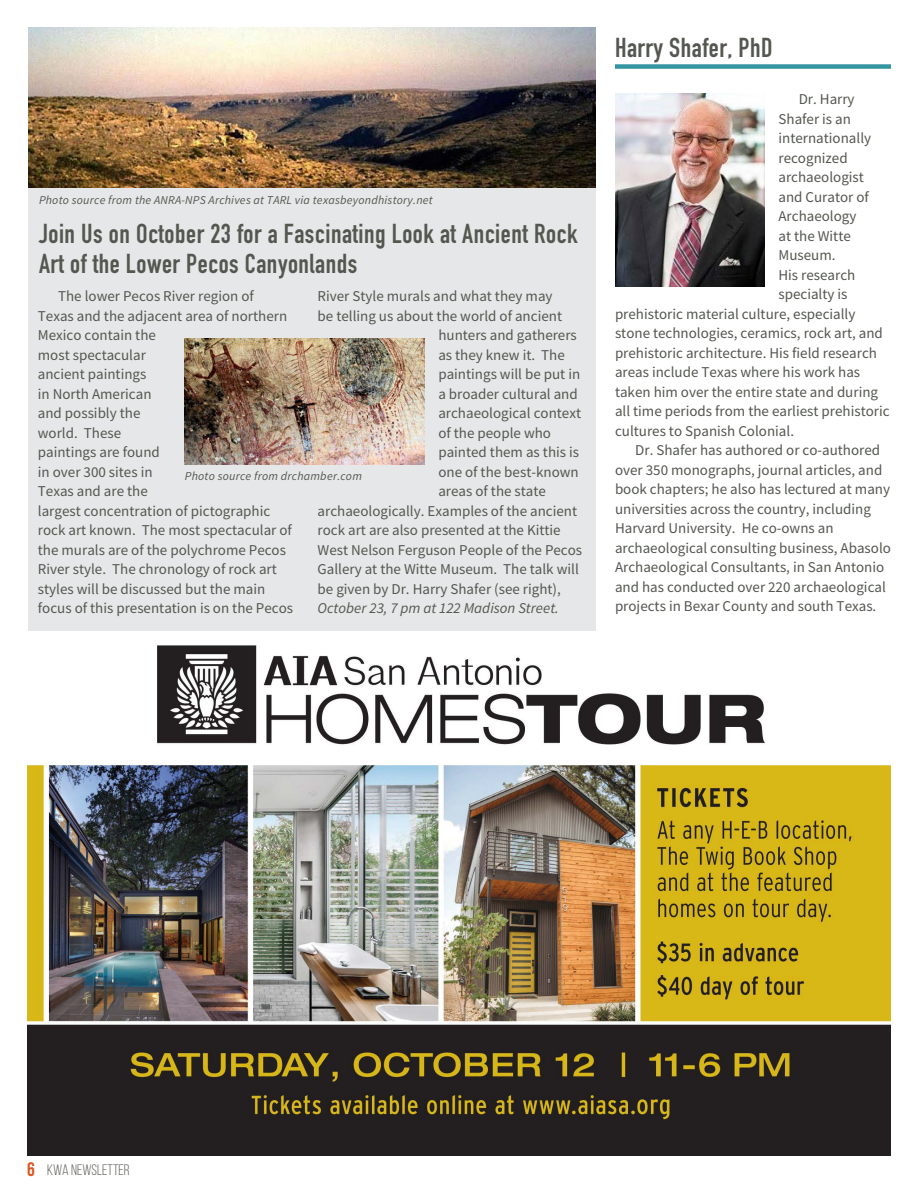
<style>
.page{position:relative;width:918px;height:1188px;background:#fff}
.page>*{position:absolute;margin:0;border:0;box-sizing:border-box;transform-origin:0 0}
.t1{font:700 27px/30px "DIN Condensed";letter-spacing:.02em;color:#545750}
.t2{font:15.15px "Bebas Neue";color:#60645d}
.t3{font:15px/19.5px "Source Sans Pro";color:#545750}
.t4{font:italic 15px "Source Sans Pro";color:#545750}
.t5{font:italic 12px "Source Sans Pro";letter-spacing:.02em;color:#545750}
.s1{font-weight:700;font-size:19.5px;color:#d85820}
</style>
<div class="page">
<div style="left:615px;top:64px;width:276px;height:5px;background:#3495a0"></div>
<img style="left:27px;top:645px;width:864px;height:510px">
<img style="left:615px;top:94px;width:150px;height:192px">
<div style="left:28px;top:27px;width:568px;height:604px;background:#e6e7e8"></div>
<img style="left:28px;top:27px;width:567px;height:161px">
<img style="left:185px;top:338px;width:240px;height:127px">
<p class="t5" style="left:39px;top:192px;width:395px">Photo source from the ANRA-NPS Archives at TARL via texasbeyondhistory.net</p>
<h1 class="t1" style="left:39px;top:218px;width:540px">Join Us on October 23 for a Fascinating Look at Ancient Rock<br>Art of the Lower Pecos Canyonlands</h1>
<p class="t3" style="left:38px;top:286px;width:257px;text-indent:20px">The lower Pecos River region of<br>Texas and the adjacent area of northern<br>Mexico contain the<br>most spectacular<br>ancient paintings<br>in North American<br>and possibly the<br>world. These<br>paintings are found<br>in over 300 sites in<br>Texas and are the<br>largest concentration of pictographic rock art known. The most spectacular of the murals are of the polychrome Pecos<br>River style. The chronology of rock art styles will be discussed but the main focus of this presentation is on the Pecos</p>
<p class="t3" style="left:318px;top:286px;width:237px">River Style murals and what they may</p>
<p class="t3" style="left:318px;top:306px;width:246px">be telling us about the world of ancient</p>
<p class="t3" style="left:438px;top:325px;width:140px">hunters and gatherers</p>
<p class="t3" style="left:438px;top:345px;width:128px">as they knew it. The</p>
<p class="t3" style="left:438px;top:364px;width:143px">paintings will be put in</p>
<p class="t3" style="left:438px;top:384px;width:141px">a broader cultural and</p>
<p class="t3" style="left:438px;top:403px;width:144px">archaeological context</p>
<p class="t3" style="left:438px;top:423px;width:114px">of the people who</p>
<p class="t3" style="left:438px;top:442px;width:142px">painted them as this is</p>
<p class="t3" style="left:438px;top:462px;width:142px">one of the best-known</p>
<p class="t3" style="left:438px;top:481px;width:109px">areas of the state</p>
<p class="t3" style="left:318px;top:501px;width:261px">archaeologically. Examples of the ancient</p>
<p class="t3" style="left:318px;top:520px;width:245px">rock art are also presented at the Kittie</p>
<p class="t3" style="left:318px;top:540px;width:266px">West Nelson Ferguson People of the Pecos</p>
<p class="t3" style="left:318px;top:559px;width:263px">Gallery at the Witte Museum. The talk will</p>
<p class="t3" style="left:318px;top:579px;width:245px">be given by Dr. Harry Shafer (see right),</p>
<p class="t4" style="left:318px;top:599px;width:243px">October 23, 7 pm at 122 Madison Street.</p>
<p class="t5" style="left:185px;top:469px;width:179px">Photo source from drchamber.com</p>
<h1 class="t1" style="left:615px;top:32px;width:159px">Harry Shafer, PhD</h1>
<p class="t3" style="left:799px;top:89px;width:57px">Dr. Harry</p>
<p class="t3" style="left:778px;top:109px;width:74px">Shafer is an</p>
<p class="t3" style="left:778px;top:128px;width:94px">internationally</p>
<p class="t3" style="left:778px;top:148px;width:71px">recognized</p>
<p class="t3" style="left:778px;top:167px;width:87px">archaeologist</p>
<p class="t3" style="left:778px;top:187px;width:92px">and Curator of</p>
<p class="t3" style="left:778px;top:206px;width:80px">Archaeology</p>
<p class="t3" style="left:778px;top:226px;width:74px">at the Witte</p>
<p class="t3" style="left:778px;top:245px;width:59px">Museum.</p>
<p class="t3" style="left:778px;top:265px;width:78px">His research</p>
<p class="t3" style="left:778px;top:284px;width:71px">specialty is</p>
<p class="t3" style="left:615px;top:304px;width:242px">prehistoric material culture, especially</p>
<p class="t3" style="left:615px;top:323px;width:269px">stone technologies, ceramics, rock art, and</p>
<p class="t3" style="left:615px;top:343px;width:264px">prehistoric architecture. His field research</p>
<p class="t3" style="left:615px;top:362px;width:247px">areas include Texas where his work has</p>
<p class="t3" style="left:615px;top:382px;width:265px">taken him over the entire state and during</p>
<p class="t3" style="left:615px;top:401px;width:276px">all time periods from the earliest prehistoric</p>
<p class="t3" style="left:615px;top:421px;width:181px">cultures to Spanish Colonial.</p>
<p class="t3" style="left:635px;top:440px;width:246px">Dr. Shafer has authored or co-authored</p>
<p class="t3" style="left:615px;top:460px;width:269px">over 350 monographs, journal articles, and</p>
<p class="t3" style="left:615px;top:479px;width:277px">book chapters; he also has lectured at many</p>
<p class="t3" style="left:615px;top:499px;width:257px">universities across the country, including</p>
<p class="t3" style="left:615px;top:518px;width:220px">Harvard University. He co-owns an</p>
<p class="t3" style="left:615px;top:538px;width:278px">archaeological consulting business, Abasolo</p>
<p class="t3" style="left:615px;top:557px;width:271px">Archaeological Consultants, in San Antonio</p>
<p class="t3" style="left:615px;top:577px;width:272px">and has conducted over 220 archaeological</p>
<p class="t3" style="left:615px;top:596px;width:263px">projects in Bexar County and south Texas.</p>
<p class="t2" style="left:27px;top:1162px;width:104px"><span class="s1">6</span> KWA NEWSLETTER</p>
</div>
